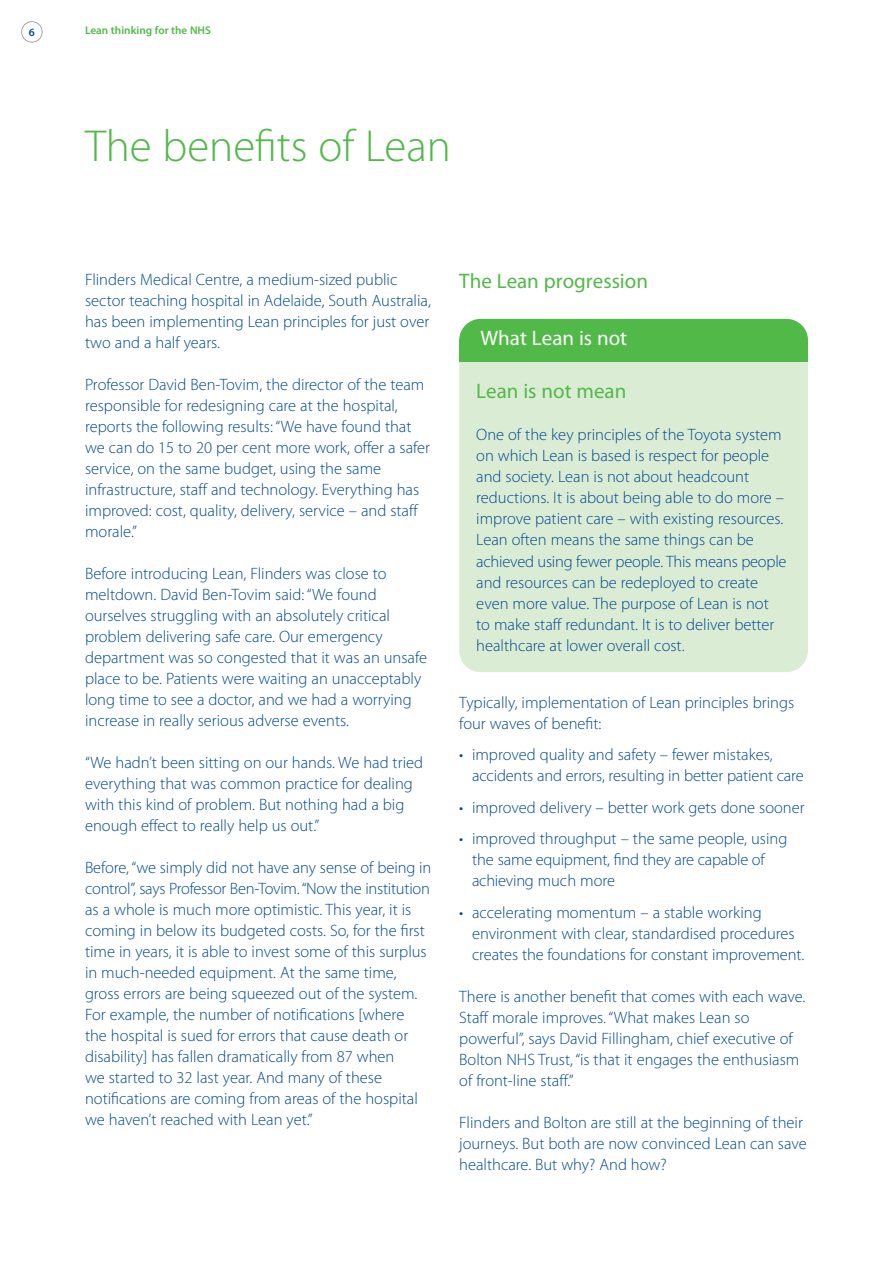
<style>
.page{position:relative;width:893px;height:1263px;background:#fff}
.page>*{position:absolute;margin:0;border:0;box-sizing:border-box;transform-origin:0 0}
.t1{font:300 45px "Myriad Pro";color:#51b948}
.t2{font:21px "Myriad Pro";color:#51b948}
.t3{font:21px "Myriad Pro";color:#fff}
.t4{font:300 16.5px/21px "Myriad Pro";color:#014990}
.t5{font:600 11.25px "Myriad Pro";color:#51b948}
.t6{font:600 11.25px "Myriad Pro";color:#014990}
</style>
<div class="page">
<div style="left:21px;top:21px;width:22px;height:22px;border:2px solid #788bbc;border-radius:50%"></div>
<div style="left:459px;top:319px;width:349px;height:353px;background:#dbecd4;border-radius:21px"></div>
<div style="left:459px;top:319px;width:349px;height:42px;background:#51b948;border-radius:21px"></div>
<div style="left:459px;top:340px;width:349px;height:21px;background:#51b948"></div>
<p class="t6" style="left:29px;top:28px;width:8px">6</p>
<p class="t5" style="left:85px;top:26px;width:127px">Lean thinking for the NHS</p>
<h1 class="t1" style="left:85px;top:129px;width:367px">The benefits of Lean</h1>
<p class="t4" style="left:85px;top:270px;width:347px">Flinders Medical Centre, a medium-sized public sector teaching hospital in Adelaide, South Australia, has been implementing Lean principles for just over two and a half years.</p>
<p class="t4" style="left:85px;top:375px;width:347px">Professor David Ben-Tovim, the director of the team responsible for redesigning care at the hospital, reports the following results: “We have found that we can do 15 to 20 per cent more work, offer a safer service, on the same budget, using the same infrastructure, staff and technology. Everything has improved: cost, quality, delivery, service – and staff morale.”</p>
<p class="t4" style="left:85px;top:564px;width:344px">Before introducing Lean, Flinders was close to meltdown. David Ben-Tovim said: “We found ourselves struggling with an absolutely critical problem delivering safe care. Our emergency department was so congested that it was an unsafe place to be. Patients were waiting an unacceptably long time to see a doctor, and we had a worrying increase in really serious adverse events.</p>
<p class="t4" style="left:85px;top:753px;width:340px">“We hadn’t been sitting on our hands. We had tried everything that was common practice for dealing with this kind of problem. But nothing had a big enough effect to really help us out.”</p>
<p class="t4" style="left:85px;top:858px;width:348px">Before,“we simply did not have any sense of being in control”, says Professor Ben-Tovim. “Now the institution as a whole is much more optimistic. This year, it is coming in below its budgeted costs. So, for the first time in years, it is able to invest some of this surplus in much-needed equipment. At the same time, gross errors are being squeezed out of the system.<br>For example, the number of notifications [where<br>the hospital is sued for errors that cause death or disability] has fallen dramatically from 87 when<br>we started to 32 last year. And many of these notifications are coming from areas of the hospital we haven’t reached with Lean yet.”</p>
<p class="t2" style="left:459px;top:273px;width:190px">The Lean progression</p>
<p class="t3" style="left:480px;top:330px;width:148px">What Lean is not</p>
<p class="t2" style="left:476px;top:384px;width:152px">Lean is not mean</p>
<p class="t4" style="left:476px;top:426px;width:312px">One of the key principles of the Toyota system on which Lean is based is respect for people and society. Lean is not about headcount reductions. It is about being able to do more – improve patient care – with existing resources.<br>Lean often means the same things can be achieved using fewer people. This means people and resources can be redeployed to create even more value. The purpose of Lean is not to make staff redundant. It is to deliver better healthcare at lower overall cost.</p>
<p class="t4" style="left:459px;top:693px;width:336px">Typically, implementation of Lean principles brings four waves of benefit:</p>
<p class="t4" style="left:472px;top:746px;width:333px;text-indent:-13px">• improved quality and safety – fewer mistakes, accidents and errors, resulting in better patient care</p>
<p class="t4" style="left:459px;top:798px;width:347px">• improved delivery – better work gets done sooner</p>
<p class="t4" style="left:472px;top:830px;width:317px;text-indent:-13px">• improved throughput – the same people, using the same equipment, find they are capable of achieving much more</p>
<p class="t4" style="left:472px;top:903px;width:334px;text-indent:-13px">• accelerating momentum – a stable working environment with clear, standardised procedures creates the foundations for constant improvement.</p>
<p class="t4" style="left:459px;top:987px;width:348px">There is another benefit that comes with each wave.<br>Staff morale improves. “What makes Lean so powerful”, says David Fillingham, chief executive of Bolton NHS Trust, “is that it engages the enthusiasm of front-line staff.”</p>
<p class="t4" style="left:459px;top:1113px;width:349px">Flinders and Bolton are still at the beginning of their journeys. But both are now convinced Lean can save healthcare. But why? And how?</p>
</div>
